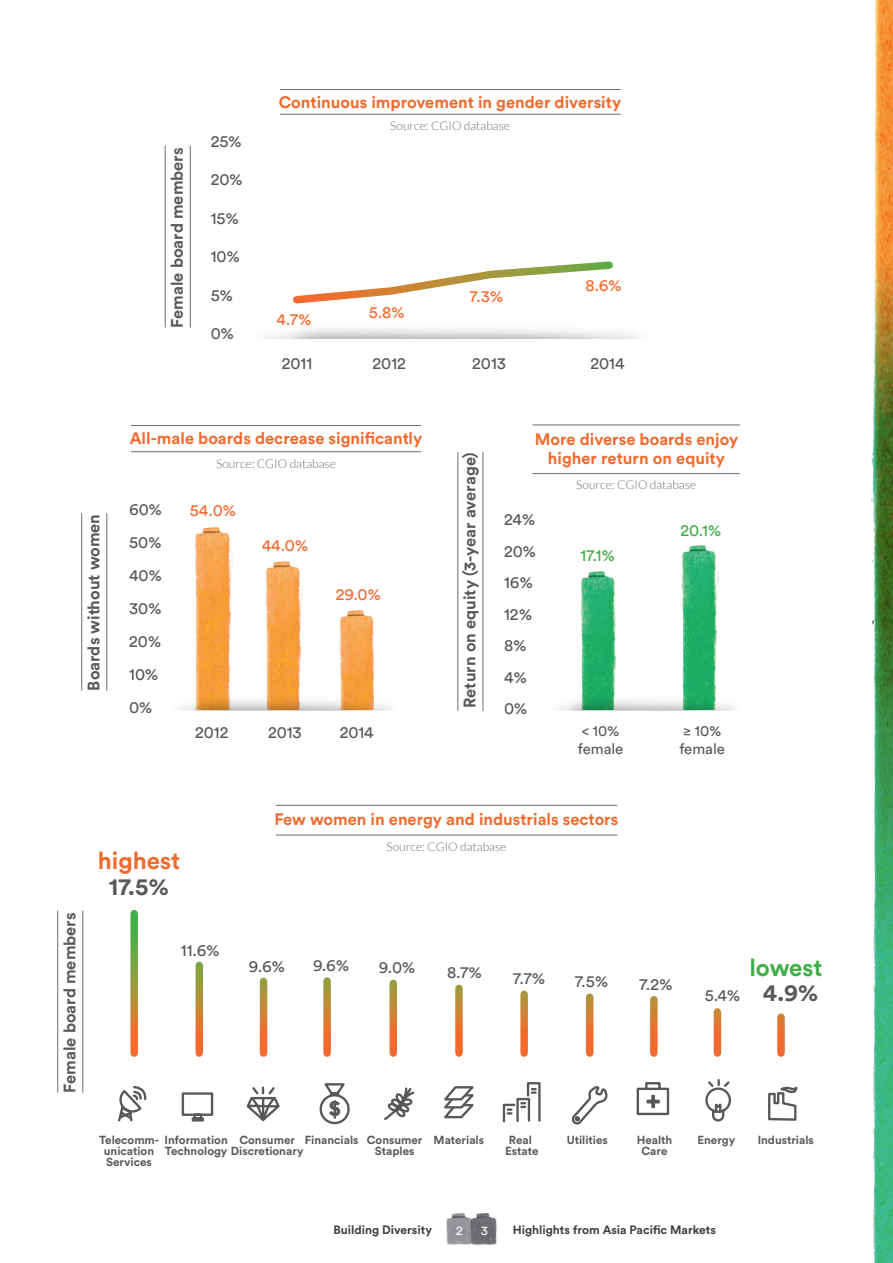
<style>
.page{position:relative;width:893px;height:1263px;background:#fff}
.page>*{position:absolute;margin:0;border:0;box-sizing:border-box;transform-origin:0 0}
.t1{font:700 24px "Circular Pro";color:#57585a}
.t2{font:700 24px "Circular Pro";color:#f26a2d}
.t3{font:700 24px "Circular Pro";color:#40ae49}
.t4{font:700 18.15px "News Gothic";color:#57585a}
.t5{font:700 16.5px/19.8px "Circular Pro";color:#f26a2d;text-align:center}
.t6{font:16.5px/33px "Circular Pro";color:#57585a}
.t7{font:700 16.5px "Circular Pro";color:#57585a}
.t8{font:16.5px "Circular Pro";color:#f26a2d}
.t9{font:16.5px "Circular Pro";color:#40ae49}
.t10{font:15px/17.5px "Circular Pro";color:#57585a}
.t11{font:12.75px "Circular Pro";color:#fff}
.t12{font:300 12px "Lato";color:#6c6d70}
.t13{font:700 12px "Circular Pro";color:#3e3e3f}
.t14{font:700 11.55px/10.9px "Circular Pro";color:#57585a}
</style>
<div class="page">
<img style="left:446px;top:1213px;width:21px;height:32px">
<img style="left:467px;top:1213px;width:30px;height:32px">
<hr style="left:280px;top:89px;width:341px;height:1px;background:#6c6d70">
<hr style="left:280px;top:114px;width:341px;height:1px;background:#6c6d70">
<svg style="left:293px;top:261px;width:320px;height:43px"></svg>
<hr style="left:131px;top:425px;width:290px;height:1px;background:#6c6d70">
<hr style="left:276px;top:805px;width:341px;height:1px;background:#6c6d70">
<hr style="left:533px;top:425px;width:207px;height:1px;background:#6c6d70">
<hr style="left:131px;top:451px;width:290px;height:1px;background:#6c6d70">
<hr style="left:276px;top:835px;width:341px;height:1px;background:#6c6d70">
<hr style="left:533px;top:473px;width:207px;height:1px;background:#6c6d70">
<img style="left:339px;top:610px;width:34px;height:47px">
<img style="left:196px;top:527px;width:36px;height:130px">
<img style="left:265px;top:561px;width:38px;height:96px">
<img style="left:580px;top:571px;width:36px;height:86px">
<img style="left:179px;top:657px;width:212px;height:54px">
<svg style="left:130px;top:913px;width:8px;height:140px"></svg>
<svg style="left:196px;top:965px;width:7px;height:88px"></svg>
<svg style="left:260px;top:981px;width:7px;height:72px"></svg>
<svg style="left:323px;top:981px;width:8px;height:72px"></svg>
<svg style="left:389px;top:983px;width:8px;height:70px"></svg>
<svg style="left:455px;top:988px;width:8px;height:65px"></svg>
<svg style="left:520px;top:994px;width:8px;height:59px"></svg>
<svg style="left:586px;top:997px;width:7px;height:56px"></svg>
<svg style="left:650px;top:1000px;width:8px;height:53px"></svg>
<svg style="left:714px;top:1012px;width:7px;height:41px"></svg>
<svg style="left:777px;top:1017px;width:8px;height:36px"></svg>
<img style="left:876px;top:0;width:17px;height:233px">
<img style="left:872px;top:233px;width:21px;height:1030px">
<svg style="left:181px;top:1092px;width:33px;height:30px"></svg>
<svg style="left:502px;top:1082px;width:39px;height:41px"></svg>
<svg style="left:246px;top:1086px;width:34px;height:35px"></svg>
<svg style="left:705px;top:1079px;width:26px;height:43px"></svg>
<svg style="left:636px;top:1082px;width:34px;height:34px"></svg>
<svg style="left:118px;top:1086px;width:29px;height:36px"></svg>
<svg style="left:444px;top:1086px;width:30px;height:33px"></svg>
<svg style="left:384px;top:1087px;width:31px;height:33px"></svg>
<svg style="left:319px;top:1083px;width:31px;height:42px"></svg>
<svg style="left:768px;top:1086px;width:30px;height:35px"></svg>
<svg style="left:572px;top:1086px;width:36px;height:39px"></svg>
<hr style="left:107px;top:513px;width:1px;height:178px;background:#6c6d70">
<hr style="left:83px;top:911px;width:1px;height:181px;background:#6c6d70">
<hr style="left:483px;top:452px;width:1px;height:259px;background:#6c6d70">
<hr style="left:81px;top:513px;width:1px;height:178px;background:#6c6d70">
<hr style="left:57px;top:911px;width:1px;height:181px;background:#6c6d70">
<hr style="left:458px;top:452px;width:1px;height:259px;background:#6c6d70">
<hr style="left:190px;top:145px;width:1px;height:182px;background:#6c6d70">
<hr style="left:165px;top:145px;width:1px;height:182px;background:#6c6d70">
<img style="left:681px;top:545px;width:38px;height:112px">
<img style="left:558px;top:657px;width:177px;height:54px">
<p class="t7" style="left:166px;top:327px;width:182px;rotate:-90deg">Female board members</p>
<p class="t6" style="left:211px;top:124px;width:33px">25%</p>
<p class="t6" style="left:211px;top:162px;width:34px">20%</p>
<p class="t6" style="left:211px;top:201px;width:30px">15%</p>
<p class="t6" style="left:211px;top:239px;width:31px">10%</p>
<p class="t6" style="left:211px;top:278px;width:24px">5%</p>
<p class="t6" style="left:211px;top:316px;width:25px">0%</p>
<p class="t5" style="left:279px;top:91px;width:344px">Continuous improvement in gender diversity</p>
<p class="t12" style="left:390px;top:119px;width:121px">Source: CGIO database</p>
<p class="t8" style="left:276px;top:308px;width:37px">4.7%</p>
<p class="t8" style="left:369px;top:301px;width:37px">5.8%</p>
<p class="t8" style="left:470px;top:286px;width:35px">7.3%</p>
<p class="t8" style="left:585px;top:274px;width:38px">8.6%</p>
<p class="t6" style="left:282px;top:346px;width:32px">2011</p>
<p class="t6" style="left:373px;top:346px;width:35px">2012</p>
<p class="t6" style="left:472px;top:346px;width:35px">2013</p>
<p class="t6" style="left:590px;top:346px;width:36px">2014</p>
<p class="t7" style="left:82px;top:691px;width:178px;rotate:-90deg">Boards without women</p>
<p class="t5" style="left:130px;top:427px;width:294px">All-male boards decrease significantly</p>
<p class="t5" style="left:535px;top:428px;width:205px">More diverse boards enjoy higher return on equity</p>
<p class="t7" style="left:458px;top:708px;width:257px;rotate:-90deg">Return on equity (3-year average)</p>
<p class="t12" style="left:216px;top:457px;width:121px">Source: CGIO database</p>
<p class="t12" style="left:576px;top:478px;width:121px">Source: CGIO database</p>
<p class="t6" style="left:129px;top:491px;width:34px">60%<br>50%<br>40%<br>30%<br>20%<br>10%<br>0%</p>
<p class="t6" style="left:504px;top:503px;width:34px;line-height:31.5px">24%<br>20%<br>16%<br>12%<br>8%<br>4%<br>0%</p>
<p class="t8" style="left:190px;top:499px;width:48px">54.0%</p>
<p class="t9" style="left:681px;top:519px;width:42px">20.1%</p>
<p class="t8" style="left:262px;top:534px;width:48px">44.0%</p>
<p class="t9" style="left:580px;top:545px;width:36px">17.1%</p>
<p class="t8" style="left:336px;top:583px;width:47px">29.0%</p>
<p class="t6" style="left:195px;top:715px;width:35px">2012</p>
<p class="t6" style="left:268px;top:715px;width:35px">2013</p>
<p class="t6" style="left:340px;top:715px;width:36px">2014</p>
<p class="t10" style="left:578px;top:722px;width:47px">&lt; 10% female</p>
<p class="t10" style="left:679px;top:722px;width:47px">≥ 10% female</p>
<p class="t7" style="left:58px;top:1092px;width:182px;rotate:-90deg">Female board members</p>
<h1 class="t2" style="left:98px;top:844px;width:84px">highest</h1>
<h1 class="t1" style="left:109px;top:870px;width:61px">17.5%</h1>
<p class="t6" style="left:181px;top:933px;width:40px">11.6%</p>
<p class="t5" style="left:274px;top:809px;width:345px">Few women in energy and industrials sectors</p>
<p class="t12" style="left:387px;top:840px;width:121px">Source: CGIO database</p>
<p class="t6" style="left:249px;top:948px;width:38px">9.6%</p>
<p class="t6" style="left:313px;top:947px;width:38px">9.6%</p>
<p class="t6" style="left:379px;top:950px;width:38px">9.0%</p>
<p class="t6" style="left:447px;top:955px;width:36px">8.7%</p>
<p class="t6" style="left:513px;top:961px;width:33px">7.7%</p>
<p class="t6" style="left:575px;top:964px;width:35px">7.5%</p>
<p class="t6" style="left:640px;top:967px;width:34px">7.2%</p>
<p class="t6" style="left:705px;top:978px;width:37px">5.4%</p>
<h1 class="t3" style="left:749px;top:951px;width:75px">lowest</h1>
<h1 class="t1" style="left:763px;top:976px;width:57px">4.9%</h1>
<p class="t4" style="left:329px;top:1098px;width:14px">$</p>
<p class="t14" style="left:99px;top:1134px;width:62px;text-align:center">Telecomm&shy;unication<br>Services</p>
<p class="t14" style="left:375px;top:1134px;width:111px;text-indent:-8px">Consumer Materials<br>Staples</p>
<p class="t14" style="left:165px;top:1134px;width:140px">Information<br>Technology Discretionary</p>
<p class="t14" style="left:505px;top:1134px;width:35px;text-align:center">Real<br>Estate</p>
<p class="t14" style="left:305px;top:1134px;width:55px">Financials</p>
<p class="t14" style="left:567px;top:1134px;width:43px">Utilities</p>
<p class="t14" style="left:758px;top:1134px;width:58px">Industrials</p>
<p class="t14" style="left:239px;top:1134px;width:57px">Consumer</p>
<p class="t14" style="left:637px;top:1134px;width:37px">Health</p>
<p class="t14" style="left:697px;top:1134px;width:39px">Energy</p>
<p class="t14" style="left:642px;top:1145px;width:27px">Care</p>
<p class="t13" style="left:333px;top:1222px;width:100px">Building Diversity</p>
<p class="t11" style="left:456px;top:1222px;width:8px">2</p>
<p class="t11" style="left:481px;top:1222px;width:9px">3</p>
<p class="t13" style="left:513px;top:1222px;width:205px">Highlights from Asia Pacific Markets</p>
</div>
